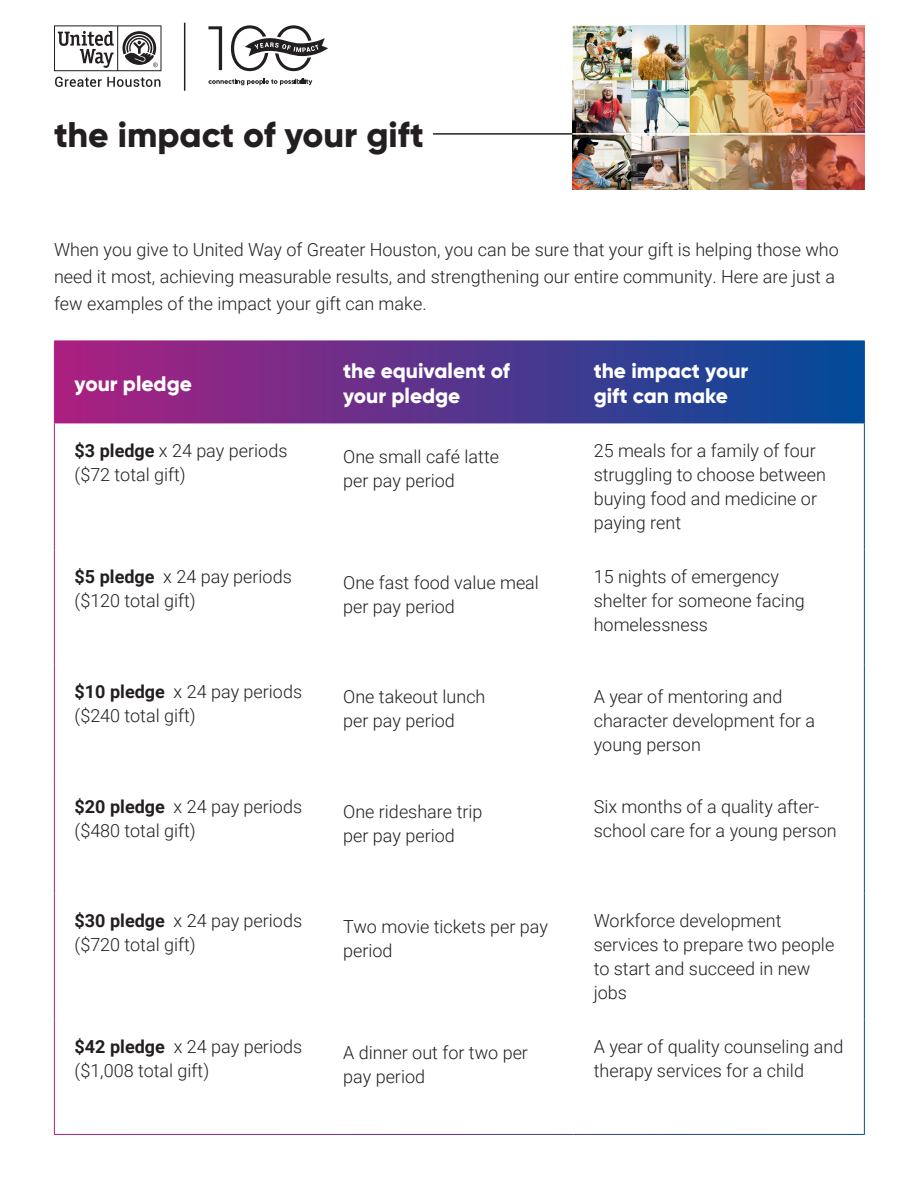
<style>
.page{position:relative;width:918px;height:1188px;background:#fff}
.page>*{position:absolute;margin:0;border:0;box-sizing:border-box;transform-origin:0 0}
.t1{font:800 35.55px "Gilroy";color:#231f20}
.t2{font:800 21px/25.2px "Gilroy";color:#fff}
.body{font:300 18px/24px "Roboto";color:#231f20}
.s1{font-weight:700}
</style>
<div class="page">
<svg style="left:55px;top:342px;width:809px;height:81px;background:#56348c"></svg>
<svg style="left:54px;top:25px;width:108px;height:46px"></svg>
<svg style="left:55px;top:77px;width:105px;height:10px"></svg>
<img style="left:572px;top:25px;width:117px;height:165px">
<img style="left:689px;top:25px;width:175px;height:165px">
<hr style="left:433px;top:133px;width:139px;height:2px;background:#231f20">
<hr style="left:572px;top:133px;width:296px;height:2px;background:#fff">
<svg style="left:208px;top:79px;width:104px;height:6px"></svg>
<svg style="left:208px;top:26px;width:14px;height:44px"></svg>
<svg style="left:231px;top:25px;width:97px;height:46px"></svg>
<hr style="left:184px;top:23px;width:1px;height:68px;background:#231f20">
<p class="t1" style="left:54px;top:112px;width:371px">the impact of your gift</p>
<p class="body" style="left:54px;top:235px;width:786px;line-height:27px">When you give to United Way of Greater Houston, you can be sure that your gift is helping those who need it most, achieving measurable results, and strengthening our entire community. Here are just a few examples of the impact your gift can make.</p>
<p class="t2" style="left:75px;top:371px;width:119px">your pledge</p>
<p class="body" style="left:75px;top:438px;width:214px"><span class="s1">$3 pledge</span> x 24 pay periods</p>
<p class="body" style="left:75px;top:462px;width:113px">($72 total gift)</p>
<p class="t2" style="left:343px;top:358px;width:168px">the equivalent of your pledge</p>
<p class="t2" style="left:594px;top:358px;width:156px">the impact your gift can make</p>
<p class="body" style="left:343px;top:443px;width:157px">One small café latte per pay period</p>
<p class="body" style="left:594px;top:438px;width:234px">25 meals for a family of four struggling to choose between buying food and medicine or paying rent</p>
<p class="body" style="left:75px;top:564px;width:219px"><span class="s1">$5 pledge</span> x 24 pay periods ($120 total gift)</p>
<p class="body" style="left:343px;top:569px;width:197px">One fast food value meal per pay period</p>
<p class="body" style="left:594px;top:564px;width:213px">15 nights of emergency shelter for someone facing homelessness</p>
<p class="body" style="left:75px;top:679px;width:229px"><span class="s1">$10 pledge</span> x 24 pay periods ($240 total gift)</p>
<p class="body" style="left:343px;top:684px;width:144px">One takeout lunch per pay period</p>
<p class="body" style="left:594px;top:684px;width:223px">A year of mentoring and character development for a young person</p>
<p class="body" style="left:75px;top:794px;width:229px"><span class="s1">$20 pledge</span> x 24 pay periods ($480 total gift)</p>
<p class="body" style="left:343px;top:799px;width:141px">One rideshare trip per pay period</p>
<p class="body" style="left:594px;top:794px;width:245px">Six months of a quality after&shy;school care for a young person</p>
<p class="body" style="left:75px;top:908px;width:229px"><span class="s1">$30 pledge</span> x 24 pay periods ($720 total gift)</p>
<p class="body" style="left:343px;top:914px;width:206px">Two movie tickets per pay period</p>
<p class="body" style="left:594px;top:908px;width:242px">Workforce development services to prepare two people to start and succeed in new jobs</p>
<p class="body" style="left:75px;top:1034px;width:229px"><span class="s1">$42 pledge</span> x 24 pay periods ($1,008 total gift)</p>
<p class="body" style="left:343px;top:1040px;width:186px">A dinner out for two per pay period</p>
<p class="body" style="left:594px;top:1034px;width:251px">A year of quality counseling and therapy services for a child</p>
</div>
